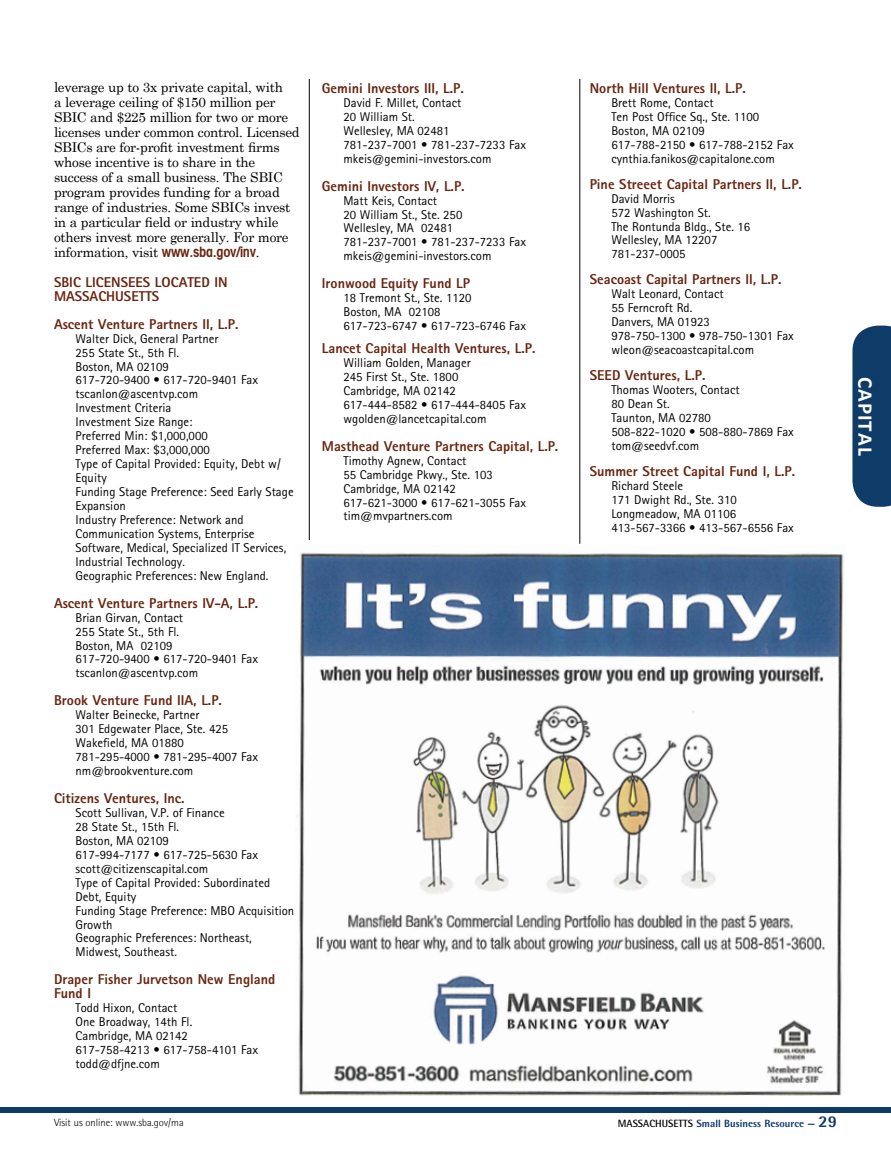
<style>
.page{position:relative;width:891px;height:1161px;background:#fff}
.page>*{position:absolute;margin:0;border:0;box-sizing:border-box;transform-origin:0 0}
.t1{font:700 21px "Calibri";letter-spacing:.05em;color:#fff}
.address_list_hed{font:800 14.25px/14px "Rotis Sans Serif";color:#682510}
.Body_copy_add_tabs{font:13.5px/15px "Century Schoolbook";letter-spacing:-.02em;color:#000}
.address_lists{font:12.75px/14px "Rotis Sans Serif";color:#000}
.t2{font:800 10.5px "Rotis Semi Sans";color:#0f3b69}
.t3{font:300 10.5px "Rotis Semi Sans";color:#000}
.s1{font-family:"Avant Garde";font-weight:600;font-stretch:condensed;font-size:14.25px;color:#682510}
.s2{font-weight:700;color:#000}
.s3{font-size:16.5px}
</style>
<div class="page">
<div style="left:1px;top:1107px;width:890px;height:5px;background:#0f3b69"></div>
<hr style="left:309px;top:79px;width:1px;height:461px;background:#000">
<hr style="left:579px;top:79px;width:1px;height:465px;background:#000">
<div style="left:852px;top:326px;width:39px;height:181px;background:#0f3b69"></div>
<img style="left:296px;top:552px;width:548px;height:544px">
<p class="Body_copy_add_tabs" style="left:54px;top:79px;width:247px">leverage up to 3x private capital, with<br>a leverage ceiling of $150 million per SBIC and $225 million for two or more licenses under common control. Licensed SBICs are for-profit investment firms whose incentive is to share in the success of a small business. The SBIC program provides funding for a broad range of industries. Some SBICs invest in a particular field or industry while others invest more generally. For more information, visit <span class="s1">www.sba.gov/inv</span>.</p>
<p class="address_list_hed" style="left:54px;top:275px;width:175px">SBIC LICENSEES LOCATED IN<br>MASSACHUSETTS</p>
<p class="address_list_hed" style="left:54px;top:317px;width:186px">Ascent Venture Partners II, L.P.</p>
<p class="address_lists" style="left:76px;top:331px;width:144px">Walter Dick, General Partner</p>
<p class="address_lists" style="left:76px;top:345px;width:105px">255 State St., 5th Fl.</p>
<p class="address_lists" style="left:76px;top:359px;width:95px">Boston, MA 02109</p>
<p class="address_lists" style="left:76px;top:373px;width:184px">617-720-9400 • 617-720-9401 Fax</p>
<p class="address_lists" style="left:76px;top:387px;width:124px">tscanlon@ascentvp.com</p>
<p class="address_lists" style="left:76px;top:401px;width:97px">Investment Criteria</p>
<p class="address_lists" style="left:76px;top:415px;width:119px">Investment Size Range:</p>
<p class="address_lists" style="left:76px;top:429px;width:134px">Preferred Min: $1,000,000</p>
<p class="address_lists" style="left:76px;top:443px;width:136px">Preferred Max: $3,000,000</p>
<p class="address_lists" style="left:76px;top:457px;width:207px">Type of Capital Provided: Equity, Debt w/<br>Equity</p>
<p class="address_lists" style="left:76px;top:485px;width:220px">Funding Stage Preference: Seed Early Stage</p>
<p class="address_lists" style="left:76px;top:499px;width:52px">Expansion</p>
<p class="address_lists" style="left:76px;top:513px;width:212px">Industry Preference: Network and Communication Systems, Enterprise Software, Medical, Specialized IT Services, Industrial Technology.</p>
<p class="address_lists" style="left:76px;top:568px;width:194px">Geographic Preferences: New England.</p>
<p class="address_list_hed" style="left:54px;top:596px;width:206px">Ascent Venture Partners IV-A, L.P.</p>
<p class="address_lists" style="left:76px;top:610px;width:109px">Brian Girvan, Contact</p>
<p class="address_lists" style="left:76px;top:624px;width:105px">255 State St., 5th Fl.</p>
<p class="address_lists" style="left:76px;top:638px;width:99px">Boston, MA 02109</p>
<p class="address_lists" style="left:76px;top:652px;width:184px">617-720-9400 • 617-720-9401 Fax</p>
<p class="address_lists" style="left:76px;top:666px;width:124px">tscanlon@ascentvp.com</p>
<p class="address_list_hed" style="left:54px;top:693px;width:169px">Brook Venture Fund IIA, L.P.</p>
<p class="address_lists" style="left:76px;top:708px;width:125px">Walter Beinecke, Partner</p>
<p class="address_lists" style="left:76px;top:722px;width:154px">301 Edgewater Place, Ste. 425</p>
<p class="address_lists" style="left:76px;top:736px;width:110px">Wakefield, MA 01880</p>
<p class="address_lists" style="left:76px;top:750px;width:184px">781-295-4000 • 781-295-4007 Fax</p>
<p class="address_lists" style="left:76px;top:764px;width:119px">nm@brookventure.com</p>
<p class="address_list_hed" style="left:54px;top:791px;width:132px">Citizens Ventures, Inc.</p>
<p class="address_lists" style="left:76px;top:806px;width:151px">Scott Sullivan, V.P. of Finance</p>
<p class="address_lists" style="left:76px;top:819px;width:105px">28 State St., 15th Fl.</p>
<p class="address_lists" style="left:76px;top:833px;width:95px">Boston, MA 02109</p>
<p class="address_lists" style="left:76px;top:847px;width:184px">617-994-7177 • 617-725-5630 Fax</p>
<p class="address_lists" style="left:76px;top:861px;width:134px">scott@citizenscapital.com</p>
<p class="address_lists" style="left:76px;top:875px;width:196px">Type of Capital Provided: Subordinated<br>Debt, Equity</p>
<p class="address_lists" style="left:76px;top:903px;width:220px">Funding Stage Preference: MBO Acquisition<br>Growth<br>Geographic Preferences: Northeast,<br>Midwest, Southeast.</p>
<p class="address_list_hed" style="left:54px;top:972px;width:223px">Draper Fisher Jurvetson New England<br>Fund I</p>
<p class="address_lists" style="left:76px;top:1001px;width:103px">Todd Hixon, Contact</p>
<p class="address_lists" style="left:76px;top:1015px;width:118px">One Broadway, 14th Fl.</p>
<p class="address_lists" style="left:76px;top:1029px;width:114px">Cambridge, MA 02142</p>
<p class="address_lists" style="left:76px;top:1043px;width:184px">617-758-4213 • 617-758-4101 Fax</p>
<p class="address_lists" style="left:76px;top:1057px;width:86px">todd@dfjne.com</p>
<p class="address_list_hed" style="left:322px;top:81px;width:143px">Gemini Investors III, L.P.</p>
<p class="address_lists" style="left:344px;top:96px;width:119px">David F. Millet, Contact</p>
<p class="address_lists" style="left:344px;top:109px;width:73px">20 William St.</p>
<p class="address_lists" style="left:344px;top:123px;width:107px">Wellesley, MA 02481</p>
<p class="address_lists" style="left:344px;top:137px;width:184px">781-237-7001 • 781-237-7233 Fax</p>
<p class="address_lists" style="left:344px;top:151px;width:150px">mkeis@gemini-investors.com</p>
<p class="address_list_hed" style="left:322px;top:179px;width:144px">Gemini Investors IV, L.P.</p>
<p class="address_lists" style="left:344px;top:193px;width:95px">Matt Keis, Contact</p>
<p class="address_lists" style="left:344px;top:207px;width:120px">20 William St., Ste. 250</p>
<p class="address_lists" style="left:344px;top:221px;width:111px">Wellesley, MA 02481</p>
<p class="address_lists" style="left:344px;top:235px;width:184px">781-237-7001 • 781-237-7233 Fax</p>
<p class="address_lists" style="left:344px;top:249px;width:150px">mkeis@gemini-investors.com</p>
<p class="address_list_hed" style="left:322px;top:276px;width:150px">Ironwood Equity Fund LP</p>
<p class="address_lists" style="left:344px;top:291px;width:130px">18 Tremont St., Ste. 1120</p>
<p class="address_lists" style="left:344px;top:305px;width:99px">Boston, MA 02108</p>
<p class="address_lists" style="left:344px;top:319px;width:184px">617-723-6747 • 617-723-6746 Fax</p>
<p class="address_list_hed" style="left:322px;top:341px;width:215px">Lancet Capital Health Ventures, L.P.</p>
<p class="address_lists" style="left:344px;top:356px;width:129px">William Golden, Manager</p>
<p class="address_lists" style="left:344px;top:370px;width:116px">245 First St., Ste. 1800</p>
<p class="address_lists" style="left:344px;top:384px;width:114px">Cambridge, MA 02142</p>
<p class="address_lists" style="left:344px;top:397px;width:184px">617-444-8582 • 617-444-8405 Fax</p>
<p class="address_lists" style="left:344px;top:411px;width:145px">wgolden@lancetcapital.com</p>
<p class="address_list_hed" style="left:322px;top:439px;width:238px">Masthead Venture Partners Capital, L.P.</p>
<p class="address_lists" style="left:344px;top:453px;width:124px">Timothy Agnew, Contact</p>
<p class="address_lists" style="left:344px;top:467px;width:151px">55 Cambridge Pkwy., Ste. 103</p>
<p class="address_lists" style="left:344px;top:481px;width:114px">Cambridge, MA 02142</p>
<p class="address_lists" style="left:344px;top:495px;width:184px">617-621-3000 • 617-621-3055 Fax</p>
<p class="address_lists" style="left:344px;top:509px;width:111px">tim@mvpartners.com</p>
<p class="address_list_hed" style="left:590px;top:81px;width:158px">North Hill Ventures II, L.P.</p>
<p class="address_lists" style="left:611px;top:96px;width:104px">Brett Rome, Contact</p>
<p class="address_lists" style="left:611px;top:109px;width:149px">Ten Post Office Sq., Ste. 1100</p>
<p class="address_lists" style="left:611px;top:123px;width:95px">Boston, MA 02109</p>
<p class="address_lists" style="left:611px;top:137px;width:184px">617-788-2150 • 617-788-2152 Fax</p>
<p class="address_lists" style="left:611px;top:151px;width:165px">cynthia.fanikos@capitalone.com</p>
<p class="address_list_hed" style="left:590px;top:177px;width:214px">Pine Streeet Capital Partners II, L.P.</p>
<p class="address_lists" style="left:611px;top:191px;width:65px">David Morris</p>
<p class="address_lists" style="left:611px;top:205px;width:101px">572 Washington St.</p>
<p class="address_lists" style="left:611px;top:219px;width:140px">The Rontunda Bldg., Ste. 16</p>
<p class="address_lists" style="left:611px;top:233px;width:107px">Wellesley, MA 12207</p>
<p class="address_lists" style="left:611px;top:247px;width:76px">781-237-0005</p>
<p class="address_list_hed" style="left:590px;top:272px;width:193px">Seacoast Capital Partners II, L.P.</p>
<p class="address_lists" style="left:611px;top:287px;width:114px">Walt Leonard, Contact</p>
<p class="address_lists" style="left:611px;top:301px;width:82px">55 Ferncroft Rd.</p>
<p class="address_lists" style="left:611px;top:315px;width:100px">Danvers, MA 01923</p>
<p class="address_lists" style="left:611px;top:329px;width:184px">978-750-1300 • 978-750-1301 Fax</p>
<p class="address_lists" style="left:611px;top:343px;width:144px">wleon@seacoastcapital.com</p>
<p class="address_list_hed" style="left:590px;top:368px;width:117px">SEED Ventures, L.P.</p>
<p class="address_lists" style="left:611px;top:383px;width:130px">Thomas Wooters, Contact</p>
<p class="address_lists" style="left:611px;top:397px;width:60px">80 Dean St.</p>
<p class="address_lists" style="left:611px;top:411px;width:101px">Taunton, MA 02780</p>
<p class="address_lists" style="left:611px;top:424px;width:184px">508-822-1020 • 508-880-7869 Fax</p>
<p class="address_lists" style="left:611px;top:438px;width:89px">tom@seedvf.com</p>
<p class="address_list_hed" style="left:590px;top:464px;width:207px">Summer Street Capital Fund I, L.P.</p>
<p class="address_lists" style="left:611px;top:478px;width:73px">Richard Steele</p>
<p class="address_lists" style="left:611px;top:492px;width:127px">171 Dwight Rd., Ste. 310</p>
<p class="address_lists" style="left:611px;top:506px;width:126px">Longmeadow, MA 01106</p>
<p class="address_lists" style="left:611px;top:520px;width:184px">413-567-3366 • 413-567-6556 Fax</p>
<p class="t3" style="left:54px;top:1117px;width:131px">Visit us online: www.sba.gov/ma</p>
<p class="t2" style="left:618px;top:1117px;width:221px"><span class="s2">MASSACHUSETTS</span> Small Business Resource — <span class="s3">29</span></p>
<h1 class="t1" style="left:878px;top:377px;width:80px;rotate:90deg">CAPITAL</h1>
</div>
